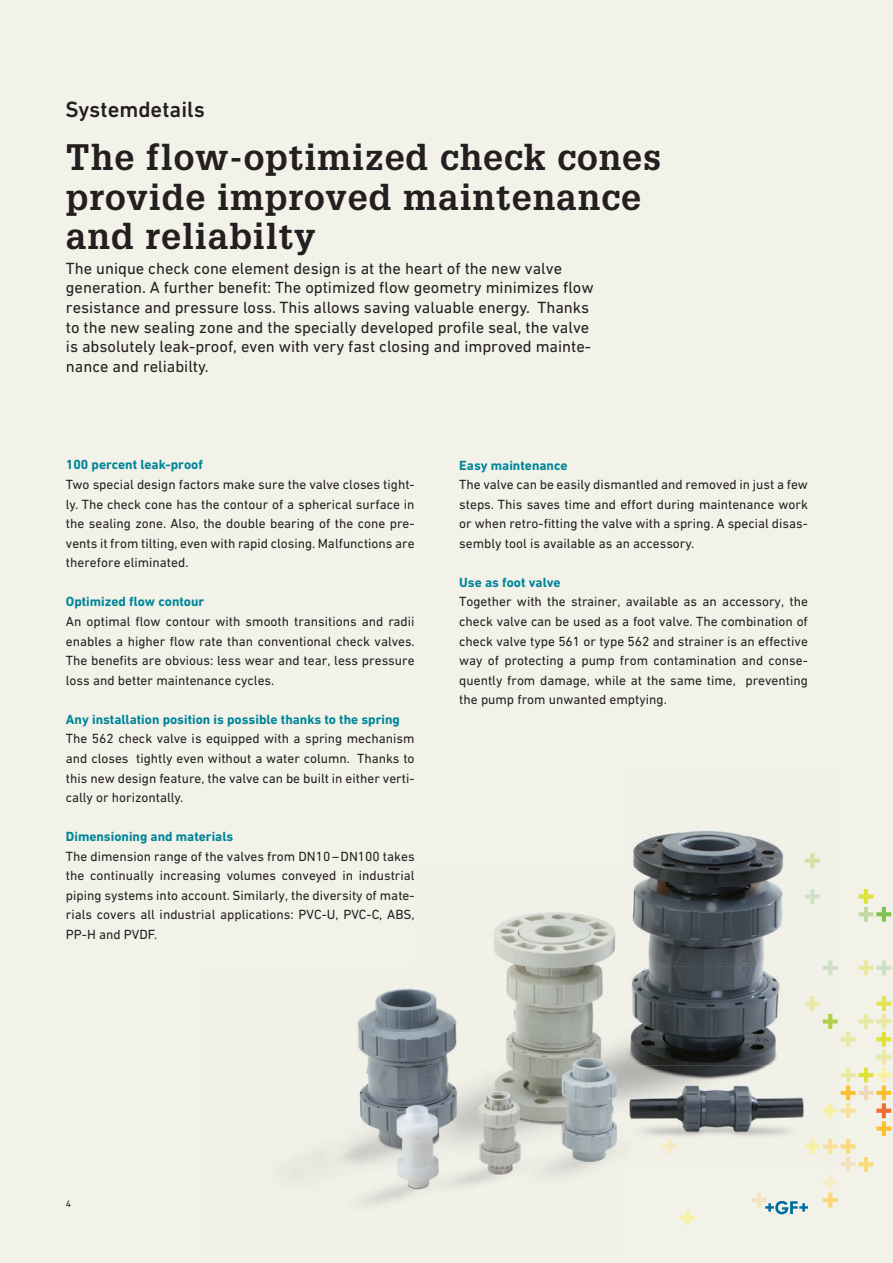
<style>
.page{position:relative;width:893px;height:1263px;background:#f2f2e9}
.page>*{position:absolute;margin:0;border:0;box-sizing:border-box;transform-origin:0 0}
.t1{font:700 36px/39.2px "Glypha LT Pro";letter-spacing:.025em;color:#231f20}
.t2{font:500 22.5px "DIN Next W1 G";color:#231f20}
.t3{font:16.5px/19.5px "DIN Next W1 G";color:#231f20}
.t4{font:13.5px/19.5px "DIN Next W1 G";color:#231f20;text-align:justify}
.t5{font:700 13.5px "DIN Next W1 G";color:#008599}
.t6{font:9.75px "DIN Next W1 G";color:#231f20}
</style>
<div class="page">
<img style="left:292px;top:830px;width:600px;height:396px">
<img style="left:662px;top:1139px;width:15px;height:15px">
<img style="left:680px;top:1210px;width:15px;height:15px">
<img style="left:751px;top:1192px;width:15px;height:15px">
<img style="left:805px;top:853px;width:15px;height:15px">
<img style="left:805px;top:889px;width:15px;height:15px">
<img style="left:805px;top:996px;width:15px;height:15px">
<img style="left:805px;top:1139px;width:15px;height:15px">
<img style="left:823px;top:960px;width:15px;height:15px">
<img style="left:823px;top:1014px;width:15px;height:15px">
<img style="left:823px;top:1103px;width:15px;height:15px">
<img style="left:823px;top:1139px;width:15px;height:15px">
<img style="left:823px;top:1175px;width:15px;height:14px">
<img style="left:823px;top:1192px;width:15px;height:15px">
<img style="left:841px;top:1032px;width:14px;height:15px">
<img style="left:841px;top:1067px;width:14px;height:15px">
<img style="left:841px;top:1085px;width:14px;height:15px">
<img style="left:841px;top:1103px;width:14px;height:15px">
<img style="left:841px;top:1139px;width:14px;height:15px">
<img style="left:841px;top:1157px;width:14px;height:15px">
<img style="left:858px;top:889px;width:15px;height:15px">
<img style="left:858px;top:907px;width:15px;height:15px">
<img style="left:858px;top:960px;width:15px;height:15px">
<img style="left:858px;top:1014px;width:15px;height:15px">
<img style="left:858px;top:1067px;width:15px;height:15px">
<img style="left:858px;top:1085px;width:15px;height:15px">
<img style="left:858px;top:1157px;width:15px;height:15px">
<img style="left:876px;top:907px;width:15px;height:15px">
<img style="left:876px;top:960px;width:15px;height:15px">
<img style="left:876px;top:996px;width:15px;height:15px">
<img style="left:876px;top:1014px;width:15px;height:15px">
<img style="left:876px;top:1032px;width:15px;height:15px">
<img style="left:876px;top:1050px;width:15px;height:14px">
<img style="left:876px;top:1067px;width:15px;height:15px">
<img style="left:876px;top:1085px;width:15px;height:15px">
<img style="left:876px;top:1103px;width:15px;height:15px">
<img style="left:876px;top:1121px;width:15px;height:15px">
<svg style="left:765px;top:1201px;width:43px;height:13px"></svg>
<h2 class="t2" style="left:66px;top:97px;width:141px">Systemdetails</h2>
<h1 class="t1" style="left:66px;top:137px;width:597px">The flow-optimized check cones provide improved maintenance and reliabilty</h1>
<p class="t3" style="left:66px;top:258px;width:529px">The unique check cone element design is at the heart of the new valve generation. A further benefit: The optimized flow geometry minimizes flow resistance and pressure loss. This allows saving valuable energy. Thanks to the new sealing zone and the specially developed profile seal, the valve is absolutely leak-proof, even with very fast closing and improved mainte&shy;nance and reliabilty.</p>
<p class="t5" style="left:66px;top:457px;width:139px">100 percent leak-proof</p>
<p class="t4" style="left:66px;top:474px;width:350px">Two special design factors make sure the valve closes tight&shy;ly. The check cone has the contour of a spherical surface in the sealing zone. Also, the double bearing of the cone pre&shy;vents it from tilting, even with rapid closing. Malfunctions are therefore eliminated.</p>
<p class="t5" style="left:66px;top:594px;width:140px">Optimized flow contour</p>
<p class="t4" style="left:66px;top:611px;width:350px">An optimal flow contour with smooth transitions and radii enables a higher flow rate than conventional check valves.<br>The benefits are obvious: less wear and tear, less pressure loss and better maintenance cycles.</p>
<p class="t5" style="left:66px;top:711px;width:335px">Any installation position is possible thanks to the spring</p>
<p class="t4" style="left:66px;top:729px;width:350px">The 562 check valve is equipped with a spring mechanism and closes tightly even without a water column. Thanks to this new design feature, the valve can be built in either verti&shy;cally or horizontally.</p>
<p class="t5" style="left:66px;top:829px;width:169px">Dimensioning and materials</p>
<p class="t4" style="left:66px;top:846px;width:350px">The dimension range of the valves from DN10 – DN100 takes the continually increasing volumes conveyed in industrial piping systems into account. Similarly, the diversity of mate&shy;rials covers all industrial applications: PVC-U, PVC-C, ABS, PP-H and PVDF.</p>
<p class="t5" style="left:459px;top:457px;width:110px">Easy maintenance</p>
<p class="t4" style="left:459px;top:475px;width:350px">The valve can be easily dismantled and removed in just a few steps. This saves time and effort during maintenance work or when retro-fitting the valve with a spring. A special disas&shy;sembly tool is available as an accessory.</p>
<p class="t5" style="left:459px;top:574px;width:103px">Use as foot valve</p>
<p class="t4" style="left:459px;top:592px;width:350px">Together with the strainer, available as an accessory, the check valve can be used as a foot valve. The combination of check valve type 561 or type 562 and strainer is an effective way of protecting a pump from contamination and conse&shy;quently from damage, while at the same time, preventing the pump from unwanted emptying.</p>
<p class="t6" style="left:66px;top:1197px;width:7px">4</p>
</div>
